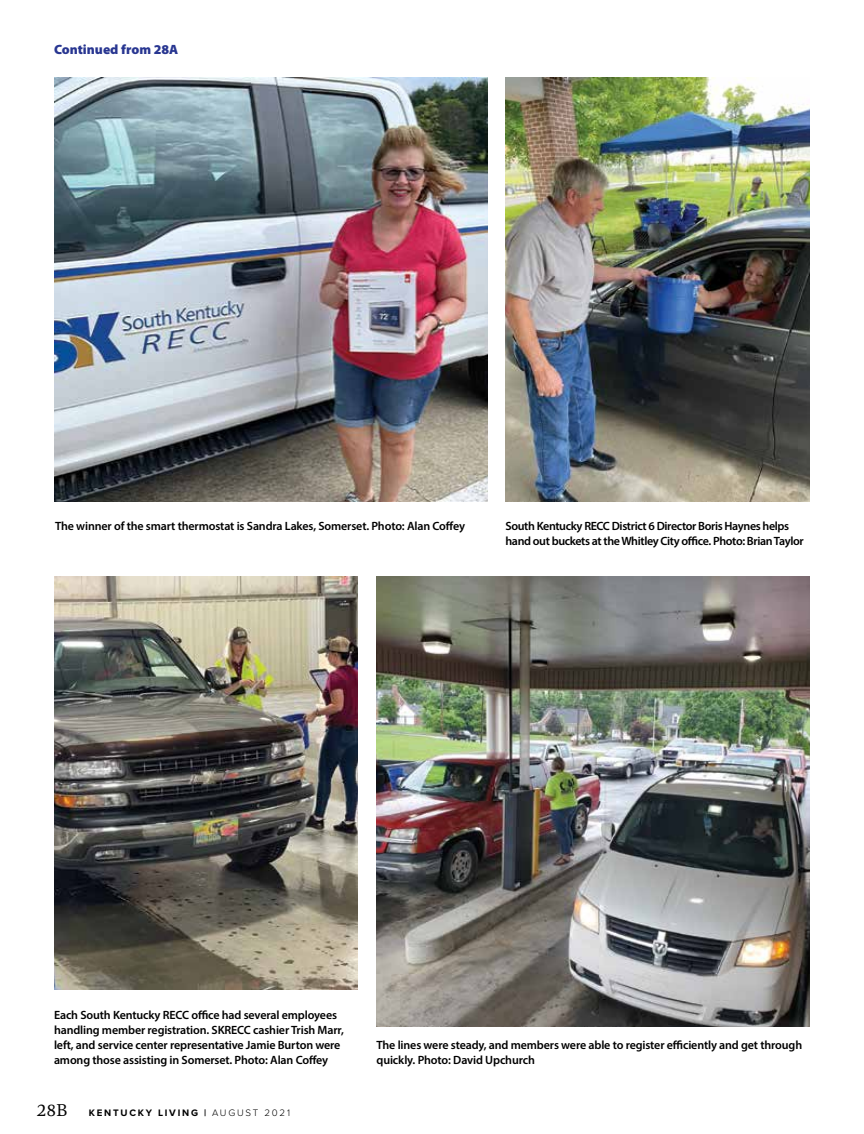
<style>
.page{position:relative;width:864px;height:1134px;background:#fff}
.page>*{position:absolute;margin:0;border:0;box-sizing:border-box;transform-origin:0 0}
.t1{font:18px "Ashbury";color:#000}
.t2{font:900 13.5px "Myriad Pro";color:#283691}
.t3{font:600 12px/15px "Myriad Pro";letter-spacing:-.01em;color:#000}
.t4{font:600 12px/15px "Myriad Pro";letter-spacing:-.03em;color:#000}
.t5{font:700 9.75px "Proxima Nova";letter-spacing:.18em;color:#000}
.s1{font-weight:300}
</style>
<div class="page">
<img style="left:54px;top:78px;width:434px;height:424px">
<img style="left:506px;top:78px;width:304px;height:424px">
<img style="left:376px;top:577px;width:434px;height:450px">
<img style="left:54px;top:577px;width:304px;height:412px">
<p class="t2" style="left:54px;top:40px;width:126px">Continued from 28A</p>
<p class="t3" style="left:55px;top:518px;width:411px">The winner of the smart thermostat is Sandra Lakes, Somerset. Photo: Alan Coffey</p>
<p class="t4" style="left:506px;top:518px;width:300px">South Kentucky RECC District 6 Director Boris Haynes helps hand out buckets at the Whitley City office. Photo: Brian Taylor</p>
<p class="t3" style="left:54px;top:1007px;width:291px">Each South Kentucky RECC office had several employees handling member registration. SKRECC cashier Trish Marr, left, and service center representative Jamie Burton were among those assisting in Somerset. Photo: Alan Coffey</p>
<h1 class="t1" style="left:37px;top:1099px;width:32px">28B</h1>
<p class="t5" style="left:89px;top:1106px;width:203px">KENTUCKY LIVING | <span class="s1">AUGUST 2021</span></p>
<p class="t3" style="left:376px;top:1037px;width:427px">The lines were steady, and members were able to register efficiently and get through quickly. Photo: David Upchurch</p>
</div>
